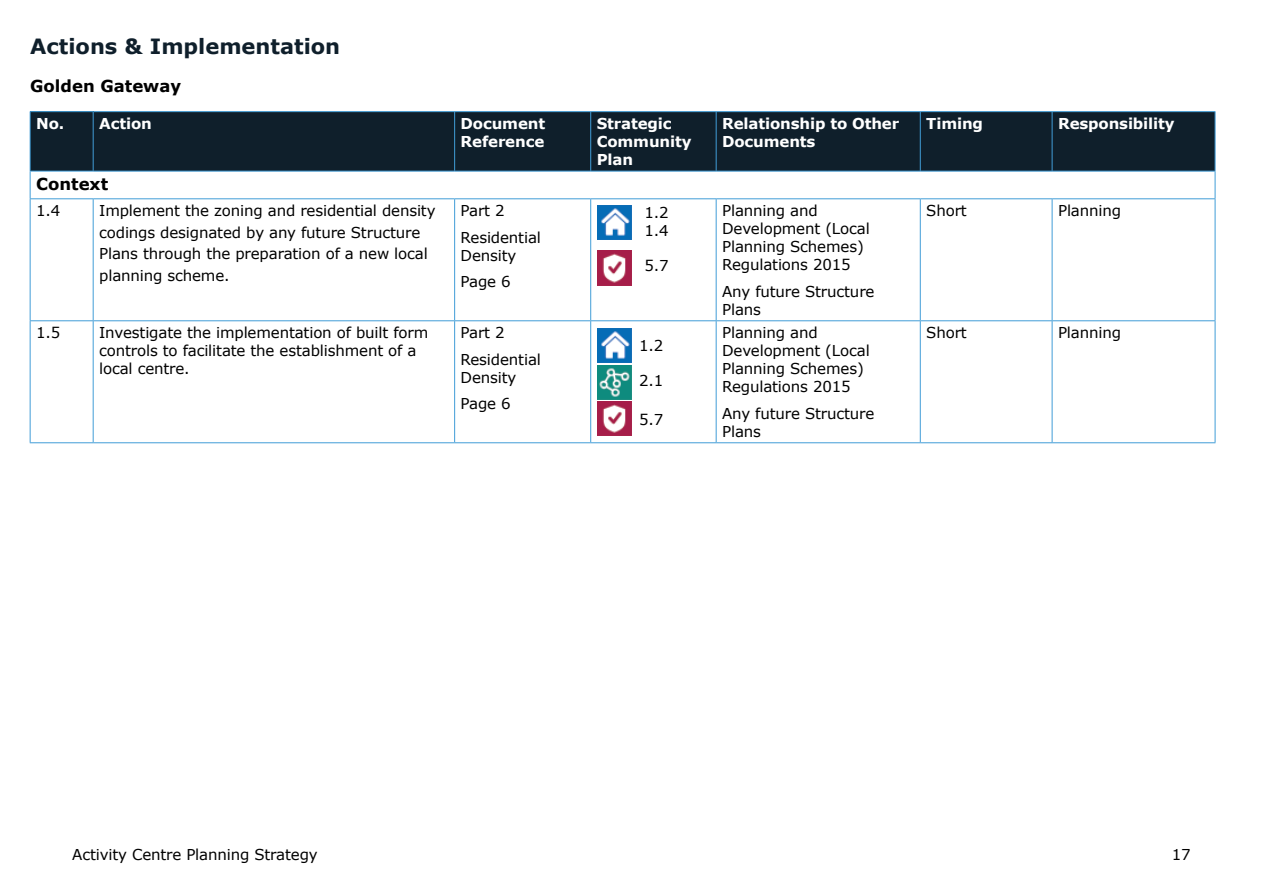
<style>
.page{position:relative;width:1263px;height:893px;background:#fff}
.page>*{position:absolute;margin:0;border:0;box-sizing:border-box;transform-origin:0 0}
.t1{font:700 21px "Verdana";color:#0f1f2b}
.t2{font:700 16.5px "Verdana";color:#000}
.t3{font:15px/18px "Verdana";letter-spacing:-.01em;color:#000}
.t4{font:700 15px/18px "Verdana";letter-spacing:-.01em;color:#fff}
</style>
<div class="page">
<div style="left:30px;top:112px;width:63px;height:59px;background:#0f1f2b"></div>
<div style="left:94px;top:112px;width:1121px;height:59px;background:#0f1f2b"></div>
<hr style="left:30px;top:111px;width:63px;height:1px;background:#419dd7">
<hr style="left:30px;top:112px;width:1px;height:59px;background:#419dd7">
<hr style="left:93px;top:111px;width:362px;height:1px;background:#419dd7">
<hr style="left:93px;top:112px;width:1px;height:59px;background:#419dd7">
<hr style="left:455px;top:111px;width:136px;height:1px;background:#419dd7">
<hr style="left:454px;top:112px;width:1px;height:59px;background:#419dd7">
<hr style="left:591px;top:111px;width:125px;height:1px;background:#419dd7">
<hr style="left:590px;top:112px;width:1px;height:59px;background:#419dd7">
<hr style="left:716px;top:111px;width:204px;height:1px;background:#419dd7">
<hr style="left:716px;top:112px;width:1px;height:59px;background:#419dd7">
<hr style="left:920px;top:111px;width:132px;height:1px;background:#419dd7">
<hr style="left:920px;top:112px;width:1px;height:59px;background:#419dd7">
<hr style="left:1052px;top:111px;width:163px;height:1px;background:#419dd7">
<hr style="left:1052px;top:112px;width:1px;height:59px;background:#419dd7">
<hr style="left:1215px;top:112px;width:1px;height:59px;background:#419dd7">
<hr style="left:30px;top:171px;width:63px;height:1px;background:#419dd7">
<hr style="left:93px;top:171px;width:362px;height:1px;background:#419dd7">
<hr style="left:455px;top:171px;width:136px;height:1px;background:#419dd7">
<hr style="left:591px;top:171px;width:125px;height:1px;background:#419dd7">
<hr style="left:716px;top:171px;width:204px;height:1px;background:#419dd7">
<hr style="left:920px;top:171px;width:132px;height:1px;background:#419dd7">
<hr style="left:1052px;top:171px;width:163px;height:1px;background:#419dd7">
<svg style="left:30px;top:171px;width:1px;height:27px"></svg>
<svg style="left:1215px;top:171px;width:1px;height:27px"></svg>
<hr style="left:30px;top:198px;width:63px;height:1px;background:#419dd7">
<hr style="left:30px;top:199px;width:1px;height:121px;background:#419dd7">
<hr style="left:93px;top:198px;width:362px;height:1px;background:#419dd7">
<hr style="left:93px;top:199px;width:1px;height:121px;background:#419dd7">
<hr style="left:455px;top:198px;width:136px;height:1px;background:#419dd7">
<hr style="left:454px;top:199px;width:1px;height:121px;background:#419dd7">
<hr style="left:591px;top:198px;width:125px;height:1px;background:#419dd7">
<hr style="left:590px;top:199px;width:1px;height:121px;background:#419dd7">
<hr style="left:716px;top:198px;width:204px;height:1px;background:#419dd7">
<hr style="left:716px;top:199px;width:1px;height:121px;background:#419dd7">
<hr style="left:920px;top:198px;width:132px;height:1px;background:#419dd7">
<hr style="left:920px;top:199px;width:1px;height:121px;background:#419dd7">
<hr style="left:1052px;top:198px;width:163px;height:1px;background:#419dd7">
<hr style="left:1052px;top:199px;width:1px;height:121px;background:#419dd7">
<hr style="left:1215px;top:199px;width:1px;height:121px;background:#419dd7">
<hr style="left:30px;top:320px;width:63px;height:1px;background:#419dd7">
<hr style="left:30px;top:321px;width:1px;height:121px;background:#419dd7">
<hr style="left:93px;top:320px;width:362px;height:1px;background:#419dd7">
<hr style="left:93px;top:321px;width:1px;height:121px;background:#419dd7">
<hr style="left:455px;top:320px;width:136px;height:1px;background:#419dd7">
<hr style="left:454px;top:321px;width:1px;height:121px;background:#419dd7">
<hr style="left:591px;top:320px;width:125px;height:1px;background:#419dd7">
<hr style="left:590px;top:321px;width:1px;height:121px;background:#419dd7">
<hr style="left:716px;top:320px;width:204px;height:1px;background:#419dd7">
<hr style="left:716px;top:321px;width:1px;height:121px;background:#419dd7">
<hr style="left:920px;top:320px;width:132px;height:1px;background:#419dd7">
<hr style="left:920px;top:321px;width:1px;height:121px;background:#419dd7">
<hr style="left:1052px;top:320px;width:163px;height:1px;background:#419dd7">
<hr style="left:1052px;top:321px;width:1px;height:121px;background:#419dd7">
<hr style="left:1215px;top:321px;width:1px;height:121px;background:#419dd7">
<hr style="left:30px;top:442px;width:63px;height:1px;background:#419dd7">
<hr style="left:93px;top:442px;width:362px;height:1px;background:#419dd7">
<hr style="left:455px;top:442px;width:136px;height:1px;background:#419dd7">
<hr style="left:591px;top:442px;width:125px;height:1px;background:#419dd7">
<hr style="left:716px;top:442px;width:204px;height:1px;background:#419dd7">
<hr style="left:920px;top:442px;width:132px;height:1px;background:#419dd7">
<hr style="left:1052px;top:442px;width:163px;height:1px;background:#419dd7">
<img style="left:597px;top:205px;width:35px;height:34px">
<img style="left:597px;top:251px;width:35px;height:34px">
<img style="left:597px;top:329px;width:35px;height:34px">
<img style="left:597px;top:365px;width:35px;height:34px">
<img style="left:597px;top:401px;width:35px;height:34px">
<h1 class="t1" style="left:30px;top:32px;width:312px">Actions &amp; Implementation</h1>
<p class="t2" style="left:30px;top:75px;width:153px">Golden Gateway</p>
<p class="t4" style="left:36px;top:114px;width:117px">No. Action</p>
<p class="t4" style="left:461px;top:114px;width:86px">Document<br>Reference</p>
<p class="t4" style="left:597px;top:114px;width:96px">Strategic<br>Community<br>Plan</p>
<p class="t4" style="left:722px;top:114px;width:179px">Relationship to Other<br>Documents</p>
<p class="t4" style="left:926px;top:114px;width:58px">Timing</p>
<p class="t4" style="left:1058px;top:114px;width:118px">Responsibility</p>
<p class="t2" style="left:36px;top:172px;width:74px">Context</p>
<p class="t3" style="left:36px;top:202px;width:26px">1.4</p>
<p class="t3" style="left:99px;top:200px;width:338px;line-height:21.6px">Implement the zoning and residential density codings designated by any future Structure Plans through the preparation of a new local planning scheme.</p>
<p class="t3" style="left:461px;top:197px;width:82px;line-height:26.5px">Part 2<br>Residential</p>
<p class="t3" style="left:722px;top:202px;width:149px">Planning and<br>Development (Local<br>Planning Schemes)<br>Regulations 2015</p>
<p class="t3" style="left:722px;top:282px;width:154px">Any future Structure<br>Plans</p>
<p class="t3" style="left:926px;top:202px;width:42px">Short</p>
<p class="t3" style="left:1058px;top:202px;width:65px">Planning</p>
<p class="t3" style="left:644px;top:203px;width:26px">1.2<br>1.4</p>
<p class="t3" style="left:644px;top:256px;width:26px">5.7</p>
<p class="t3" style="left:461px;top:242px;width:57px;line-height:26.5px">Density<br>Page 6</p>
<p class="t3" style="left:36px;top:324px;width:26px">1.5</p>
<p class="t3" style="left:99px;top:324px;width:331px">Investigate the implementation of built form controls to facilitate the establishment of a local centre.</p>
<p class="t3" style="left:461px;top:319px;width:82px;line-height:26.5px">Part 2<br>Residential</p>
<p class="t3" style="left:461px;top:364px;width:57px;line-height:26.5px">Density<br>Page 6</p>
<p class="t3" style="left:639px;top:336px;width:26px">1.2</p>
<p class="t3" style="left:639px;top:371px;width:26px">2.1</p>
<p class="t3" style="left:639px;top:410px;width:26px">5.7</p>
<p class="t3" style="left:722px;top:324px;width:149px">Planning and<br>Development (Local<br>Planning Schemes)<br>Regulations 2015</p>
<p class="t3" style="left:722px;top:404px;width:154px">Any future Structure<br>Plans</p>
<p class="t3" style="left:926px;top:324px;width:42px">Short</p>
<p class="t3" style="left:1058px;top:324px;width:65px">Planning</p>
<p class="t3" style="left:72px;top:845px;width:247px">Activity Centre Planning Strategy</p>
<p class="t3" style="left:1172px;top:845px;width:20px">17</p>
</div>
